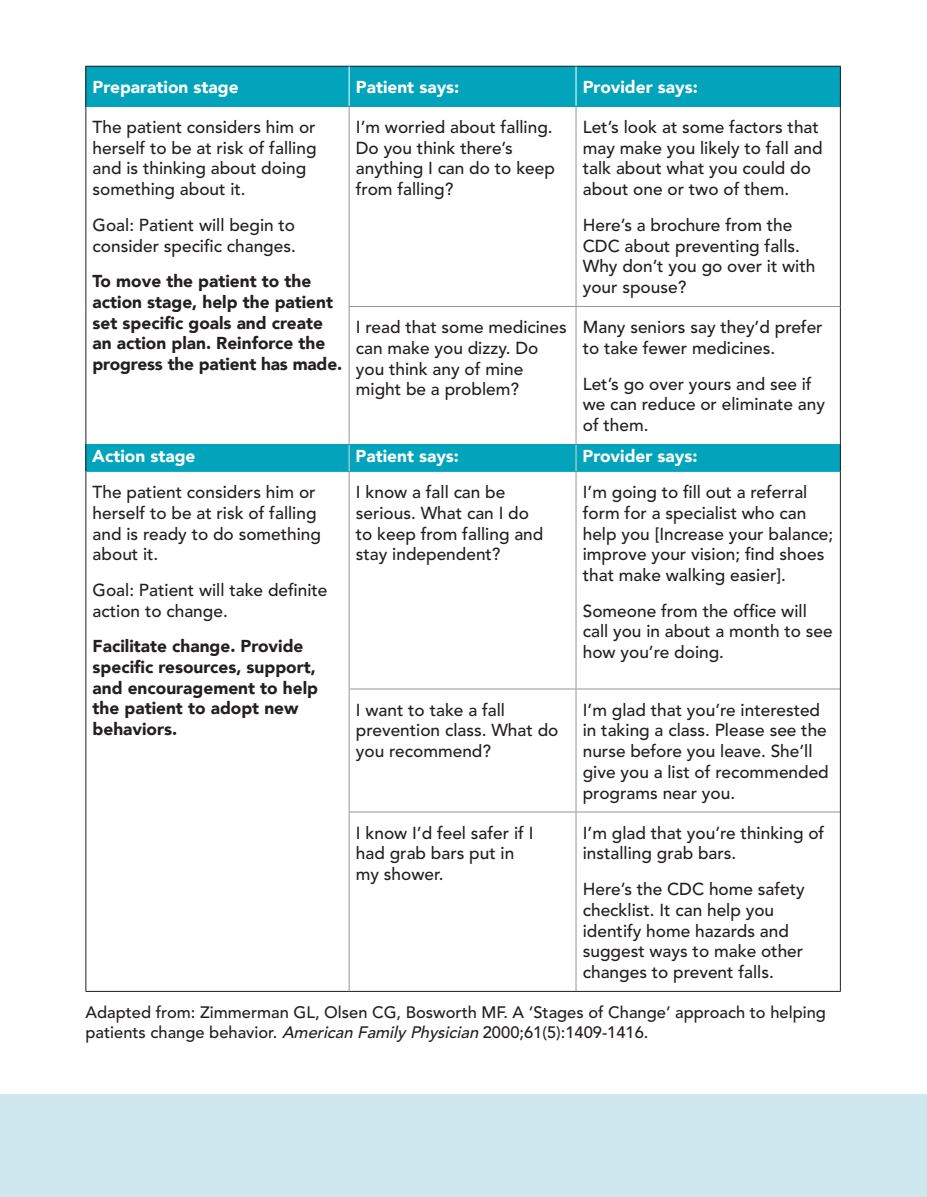
<style>
.page{position:relative;width:927px;height:1197px;background:#fff}
.page>*{position:absolute;margin:0;border:0;box-sizing:border-box;transform-origin:0 0}
.t1{font:500 17.25px/20.7px "Avenir";color:#231f20}
.t2{font:900 17.25px/20.7px "Avenir";color:#231f20}
.t3{font:900 17.25px "Avenir";color:#fff}
.t4{font:500 16.5px/19.8px "Avenir";color:#231f20}
.s1{font-style:italic}
</style>
<div class="page">
<div style="left:86px;top:66px;width:263px;height:40px;background:#02a4bc"></div>
<div style="left:349px;top:66px;width:227px;height:40px;background:#02a4bc"></div>
<div style="left:576px;top:66px;width:264px;height:40px;background:#02a4bc"></div>
<div style="left:86px;top:444px;width:263px;height:27px;background:#02a4bc"></div>
<div style="left:349px;top:444px;width:227px;height:27px;background:#02a4bc"></div>
<div style="left:576px;top:444px;width:264px;height:27px;background:#02a4bc"></div>
<hr style="left:349px;top:306px;width:227px;height:1px;background:#939598">
<hr style="left:86px;top:106px;width:1px;height:200px;background:#231f20">
<hr style="left:86px;top:306px;width:1px;height:138px;background:#231f20">
<hr style="left:349px;top:107px;width:1px;height:199px;background:#939598">
<hr style="left:349px;top:307px;width:1px;height:137px;background:#939598">
<hr style="left:86px;top:471px;width:1px;height:218px;background:#231f20">
<hr style="left:86px;top:689px;width:1px;height:123px;background:#231f20">
<hr style="left:86px;top:812px;width:1px;height:179px;background:#231f20">
<hr style="left:86px;top:991px;width:263px;height:1px;background:#231f20">
<hr style="left:349px;top:991px;width:227px;height:1px;background:#231f20">
<hr style="left:349px;top:472px;width:1px;height:217px;background:#939598">
<hr style="left:349px;top:689px;width:227px;height:1px;background:#939598">
<hr style="left:349px;top:689px;width:1px;height:123px;background:#939598">
<hr style="left:349px;top:812px;width:227px;height:1px;background:#939598">
<hr style="left:349px;top:812px;width:1px;height:179px;background:#939598">
<hr style="left:576px;top:107px;width:1px;height:199px;background:#939598">
<hr style="left:576px;top:306px;width:264px;height:1px;background:#939598">
<hr style="left:576px;top:307px;width:1px;height:137px;background:#939598">
<hr style="left:576px;top:472px;width:1px;height:217px;background:#939598">
<hr style="left:576px;top:689px;width:264px;height:1px;background:#939598">
<hr style="left:576px;top:689px;width:1px;height:123px;background:#939598">
<hr style="left:576px;top:812px;width:264px;height:1px;background:#939598">
<hr style="left:576px;top:812px;width:1px;height:179px;background:#939598">
<hr style="left:840px;top:106px;width:1px;height:200px;background:#231f20">
<hr style="left:840px;top:306px;width:1px;height:138px;background:#231f20">
<hr style="left:840px;top:471px;width:1px;height:218px;background:#231f20">
<hr style="left:840px;top:689px;width:1px;height:123px;background:#231f20">
<hr style="left:840px;top:812px;width:1px;height:179px;background:#231f20">
<hr style="left:576px;top:991px;width:265px;height:1px;background:#231f20">
<hr style="left:86px;top:66px;width:263px;height:1px;background:#231f20">
<hr style="left:86px;top:67px;width:1px;height:39px;background:#231f20">
<hr style="left:349px;top:66px;width:227px;height:1px;background:#231f20">
<hr style="left:576px;top:66px;width:265px;height:1px;background:#231f20">
<hr style="left:840px;top:67px;width:1px;height:39px;background:#231f20">
<hr style="left:349px;top:67px;width:1px;height:39px;background:#fff">
<hr style="left:576px;top:67px;width:1px;height:39px;background:#fff">
<hr style="left:86px;top:106px;width:263px;height:1px;background:#02a4bc">
<hr style="left:349px;top:106px;width:227px;height:1px;background:#02a4bc">
<hr style="left:576px;top:106px;width:264px;height:1px;background:#02a4bc">
<hr style="left:86px;top:471px;width:263px;height:1px;background:#02a4bc">
<hr style="left:349px;top:471px;width:227px;height:1px;background:#02a4bc">
<hr style="left:576px;top:471px;width:264px;height:1px;background:#02a4bc">
<svg style="left:86px;top:444px;width:1px;height:27px"></svg>
<svg style="left:840px;top:444px;width:1px;height:27px"></svg>
<svg style="left:349px;top:445px;width:1px;height:26px"></svg>
<svg style="left:576px;top:445px;width:1px;height:26px"></svg>
<div style="left:0;top:1095px;width:927px;height:102px;background:#cfe7ee"></div>
<p class="t3" style="left:93px;top:72px;width:147px">Preparation stage</p>
<p class="t3" style="left:356px;top:72px;width:105px">Patient says:</p>
<p class="t3" style="left:583px;top:72px;width:117px">Provider says:</p>
<p class="t1" style="left:93px;top:117px;width:225px">The patient considers him or herself to be at risk of falling and is thinking about doing something about it.</p>
<p class="t1" style="left:93px;top:215px;width:205px">Goal: Patient will begin to consider specific changes.</p>
<p class="t2" style="left:93px;top:270px;width:251px">To move the patient to the action stage, help the patient set specific goals and create an action plan. Reinforce the progress the patient has made.</p>
<p class="t1" style="left:356px;top:117px;width:201px">I’m worried about falling.<br>Do you think there’s anything I can do to keep from falling?</p>
<p class="t1" style="left:583px;top:117px;width:241px">Let’s look at some factors that may make you likely to fall and talk about what you could do about one or two of them.</p>
<p class="t1" style="left:583px;top:215px;width:234px">Here’s a brochure from the<br>CDC about preventing falls.<br>Why don’t you go over it with your spouse?</p>
<p class="t1" style="left:356px;top:317px;width:212px">I read that some medicines can make you dizzy. Do you think any of mine might be a problem?</p>
<p class="t1" style="left:583px;top:317px;width:241px">Many seniors say they’d prefer to take fewer medicines.</p>
<p class="t1" style="left:583px;top:374px;width:244px">Let’s go over yours and see if we can reduce or eliminate any of them.</p>
<p class="t3" style="left:92px;top:441px;width:105px">Action stage</p>
<p class="t3" style="left:356px;top:441px;width:105px">Patient says:</p>
<p class="t3" style="left:582px;top:441px;width:117px">Provider says:</p>
<p class="t1" style="left:93px;top:482px;width:230px">The patient considers him or herself to be at risk of falling and is ready to do something about it.</p>
<p class="t1" style="left:93px;top:580px;width:236px">Goal: Patient will take definite action to change.</p>
<p class="t2" style="left:93px;top:636px;width:227px">Facilitate change. Provide specific resources, support, and encouragement to help the patient to adopt new behaviors.</p>
<p class="t1" style="left:356px;top:482px;width:189px">I know a fall can be serious. What can I do to keep from falling and stay independent?</p>
<p class="t1" style="left:583px;top:482px;width:252px">I’m going to fill out a referral form for a specialist who can help you [Increase your balance; improve your vision; find shoes that make walking easier].</p>
<p class="t1" style="left:583px;top:601px;width:251px">Someone from the office will call you in about a month to see how you’re doing.</p>
<p class="t1" style="left:356px;top:700px;width:204px">I want to take a fall prevention class. What do you recommend?</p>
<p class="t1" style="left:583px;top:700px;width:248px">I’m glad that you’re interested in taking a class. Please see the nurse before you leave. She’ll give you a list of recommended programs near you.</p>
<p class="t1" style="left:356px;top:823px;width:179px">I know I’d feel safer if I</p>
<p class="t1" style="left:583px;top:823px;width:243px">I’m glad that you’re thinking of</p>
<p class="t1" style="left:356px;top:844px;width:160px">had grab bars put in</p>
<p class="t1" style="left:583px;top:844px;width:155px">installing grab bars.</p>
<p class="t1" style="left:356px;top:864px;width:89px">my shower.</p>
<p class="t1" style="left:583px;top:879px;width:224px">Here’s the CDC home safety</p>
<p class="t1" style="left:583px;top:900px;width:193px">checklist. It can help you</p>
<p class="t1" style="left:583px;top:921px;width:208px">identify home hazards and</p>
<p class="t1" style="left:583px;top:941px;width:222px">suggest ways to make other</p>
<p class="t1" style="left:583px;top:962px;width:193px">changes to prevent falls.</p>
<p class="t4" style="left:86px;top:1003px;width:742px">Adapted from: Zimmerman GL, Olsen CG, Bosworth MF. A ‘Stages of Change’ approach to helping patients change behavior. <span class="s1">American Family Physician</span>2000;61(5):1409-1416.</p>
</div>
